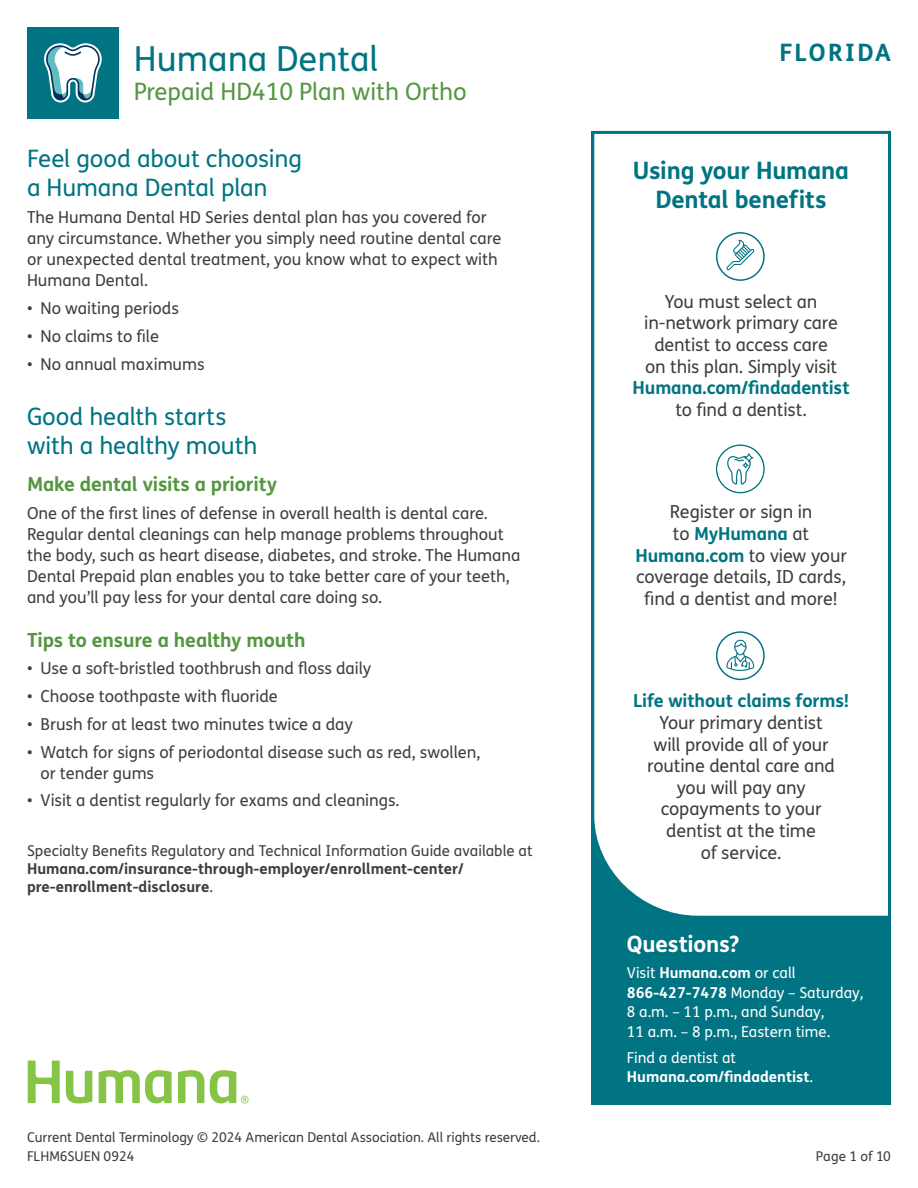
<style>
.page{position:relative;width:918px;height:1188px;background:#fff}
.page>*{position:absolute;margin:0;border:0;box-sizing:border-box;transform-origin:0 0}
.t1{font:34.5px "FS Humana";color:#007482}
.Headline_24_27_Green{font:24px/28.8px "FS Humana";letter-spacing:-.005em;color:#007482}
.Headline_24_27_Green-2{font:700 24px "FS Humana";letter-spacing:-.005em;color:#007482}
.t2{font:24px "FS Humana";color:#549641}
.Headline_24_27_Green-3{font:700 24px "FS Humana";letter-spacing:.1em;color:#007482}
.t3{font:700 22.5px "FS Humana";letter-spacing:-.01em;color:#fff}
.Subhead_15_18_Dark_Green_in_LifeBlock{font:700 19.5px "FS Humana";letter-spacing:-.01em;color:#549641}
.Bulleted_Copy_8_5_12_Dark_Gray_Plum_Bull{font:18px/21.6px "FS Humana";letter-spacing:-.01em;color:#3e3e3f;text-align:center}
.Body_Copy_8_5_12_Dark_Gray{font:16.5px/21px "FS Humana";letter-spacing:-.005em;color:#3e3e3f}
.body{font:16.5px/21px "FS Humana";color:#3e3e3f}
.Body_Copy_8_5_12_Dark_Gray-2{font:700 15px/18px "FS Humana";color:#3e3e3f}
.t4{font:15px/19.5px "FS Humana";color:#fff}
.t5{font:700 15px/19.5px "FS Humana";color:#fff}
.t6{font:13.5px "FS Humana";color:#3e3e3f}
.s1{font-weight:400}
.s2{font-weight:700;color:#007482}
.s3{font-weight:700}
</style>
<div class="page">
<div style="left:27px;top:27px;width:92px;height:92px;background:#007482"></div>
<svg style="left:44px;top:43px;width:58px;height:59px"></svg>
<svg style="left:28px;top:1061px;width:221px;height:42px"></svg>
<div style="left:591px;top:131px;width:300px;height:973px;background:#007482"></div>
<div style="left:591px;top:130px;width:300px;height:786px;background:#fff"></div>
<div style="left:716px;top:631px;width:49px;height:49px;border:4px solid #007482;border-radius:50%"></div>
<div style="left:718px;top:634px;width:44px;height:44px;background:#fff;border-radius:50%"></div>
<div style="left:717px;top:633px;width:46px;height:46px;border:2px solid #fff;border-radius:50%"></div>
<svg style="left:726px;top:640px;width:28px;height:31px"></svg>
<div style="left:716px;top:445px;width:49px;height:48px;border:4px solid #007482;border-radius:50%"></div>
<div style="left:718px;top:447px;width:44px;height:44px;background:#fff;border-radius:50%"></div>
<div style="left:717px;top:446px;width:46px;height:46px;border:2px solid #fff;border-radius:50%"></div>
<svg style="left:727px;top:453px;width:27px;height:32px"></svg>
<div style="left:716px;top:232px;width:49px;height:49px;border:4px solid #007482;border-radius:50%"></div>
<div style="left:718px;top:234px;width:44px;height:45px;background:#fff;border-radius:50%"></div>
<div style="left:717px;top:234px;width:46px;height:45px;border:2px solid #fff;border-radius:50%"></div>
<svg style="left:726px;top:240px;width:28px;height:30px"></svg>
<h1 class="t1" style="left:134px;top:36px;width:246px">Humana Dental</h1>
<h2 class="Headline_24_27_Green-3" style="left:779px;top:34px;width:113px">FLORIDA</h2>
<h2 class="t2" style="left:134px;top:75px;width:335px">Prepaid HD410 Plan with Ortho</h2>
<p class="Headline_24_27_Green" style="left:27px;top:144px;width:276px">Feel good about choosing a Humana Dental plan</p>
<p class="body" style="left:27px;top:207px;width:476px">The Humana Dental HD Series dental plan has you covered for any circumstance. Whether you simply need routine dental care or unexpected dental treatment, you know what to expect with Humana Dental.</p>
<p class="Body_Copy_8_5_12_Dark_Gray" style="left:27px;top:297px;width:154px">• No waiting periods</p>
<p class="Body_Copy_8_5_12_Dark_Gray" style="left:27px;top:325px;width:133px">• No claims to file</p>
<p class="Body_Copy_8_5_12_Dark_Gray" style="left:27px;top:353px;width:179px">• No annual maximums</p>
<p class="Headline_24_27_Green" style="left:27px;top:402px;width:232px">Good health starts with a healthy mouth</p>
<p class="Subhead_15_18_Dark_Green_in_LifeBlock" style="left:27px;top:469px;width:252px">Make dental visits a priority</p>
<p class="Body_Copy_8_5_12_Dark_Gray" style="left:27px;top:502px;width:495px">One of the first lines of defense in overall health is dental care.<br>Regular dental cleanings can help manage problems throughout the body, such as heart disease, diabetes, and stroke. The Humana Dental Prepaid plan enables you to take better care of your teeth, and you’ll pay less for your dental care doing so.</p>
<p class="Subhead_15_18_Dark_Green_in_LifeBlock" style="left:27px;top:625px;width:280px">Tips to ensure a healthy mouth</p>
<p class="Body_Copy_8_5_12_Dark_Gray" style="left:27px;top:658px;width:346px">• Use a soft-bristled toothbrush and floss daily</p>
<p class="Body_Copy_8_5_12_Dark_Gray" style="left:27px;top:685px;width:252px">• Choose toothpaste with fluoride</p>
<p class="Body_Copy_8_5_12_Dark_Gray" style="left:27px;top:713px;width:327px">• Brush for at least two minutes twice a day</p>
<p class="Body_Copy_8_5_12_Dark_Gray" style="left:40px;top:741px;width:441px;text-indent:-14px">• Watch for signs of periodontal disease such as red, swollen, or tender gums</p>
<p class="Body_Copy_8_5_12_Dark_Gray" style="left:27px;top:790px;width:374px">• Visit a dentist regularly for exams and cleanings.</p>
<p class="Body_Copy_8_5_12_Dark_Gray-2" style="left:27px;top:841px;width:507px"><span class="s1">Specialty Benefits Regulatory and Technical Information Guide available at<br></span>Humana.com/insurance-through-employer/enrollment-center/ pre-enrollment-disclosure<span class="s1">.</span></p>
<p class="t6" style="left:27px;top:1128px;width:514px">Current Dental Terminology © 2024 American Dental Association. All rights reserved.</p>
<p class="Headline_24_27_Green-2" style="left:633px;top:152px;width:218px">Using your Humana</p>
<p class="Headline_24_27_Green-2" style="left:655px;top:181px;width:173px">Dental benefits</p>
<p class="Bulleted_Copy_8_5_12_Dark_Gray_Plum_Bull" style="left:633px;top:290px;width:218px">You must select an in-network primary care dentist to access care<br>on this plan. Simply visit<br><span class="s2">Humana.com/findadentist </span>to find a dentist.</p>
<p class="Bulleted_Copy_8_5_12_Dark_Gray_Plum_Bull" style="left:635px;top:501px;width:213px">Register or sign in<br>to <span class="s2">MyHumana</span> at<br><span class="s2">Humana.com</span> to view your coverage details, ID cards, find a dentist and more!</p>
<p class="Bulleted_Copy_8_5_12_Dark_Gray_Plum_Bull" style="left:633px;top:690px;width:217px"><span class="s2">Life without claims forms!<br></span>Your primary dentist<br>will provide all of your routine dental care and you will pay any copayments to your dentist at the time<br>of service.</p>
<p class="t3" style="left:627px;top:927px;width:114px">Questions?</p>
<p class="t4" style="left:627px;top:963px;width:238px">Visit <span class="s3">Humana.com</span> or call<br><span class="s3">866-427-7478</span> Monday – Saturday,<br>8 a.m. – 11 p.m., and Sunday,<br>11 a.m. – 8 p.m., Eastern time.</p>
<p class="t5" style="left:627px;top:1047px;width:188px"><span class="s1">Find a dentist at<br></span>Humana.com/findadentist<span class="s1">.</span></p>
<p class="t6" style="left:27px;top:1147px;width:109px">FLHM6SUEN 0924</p>
<p class="t6" style="left:816px;top:1147px;width:77px">Page 1 of 10</p>
</div>
